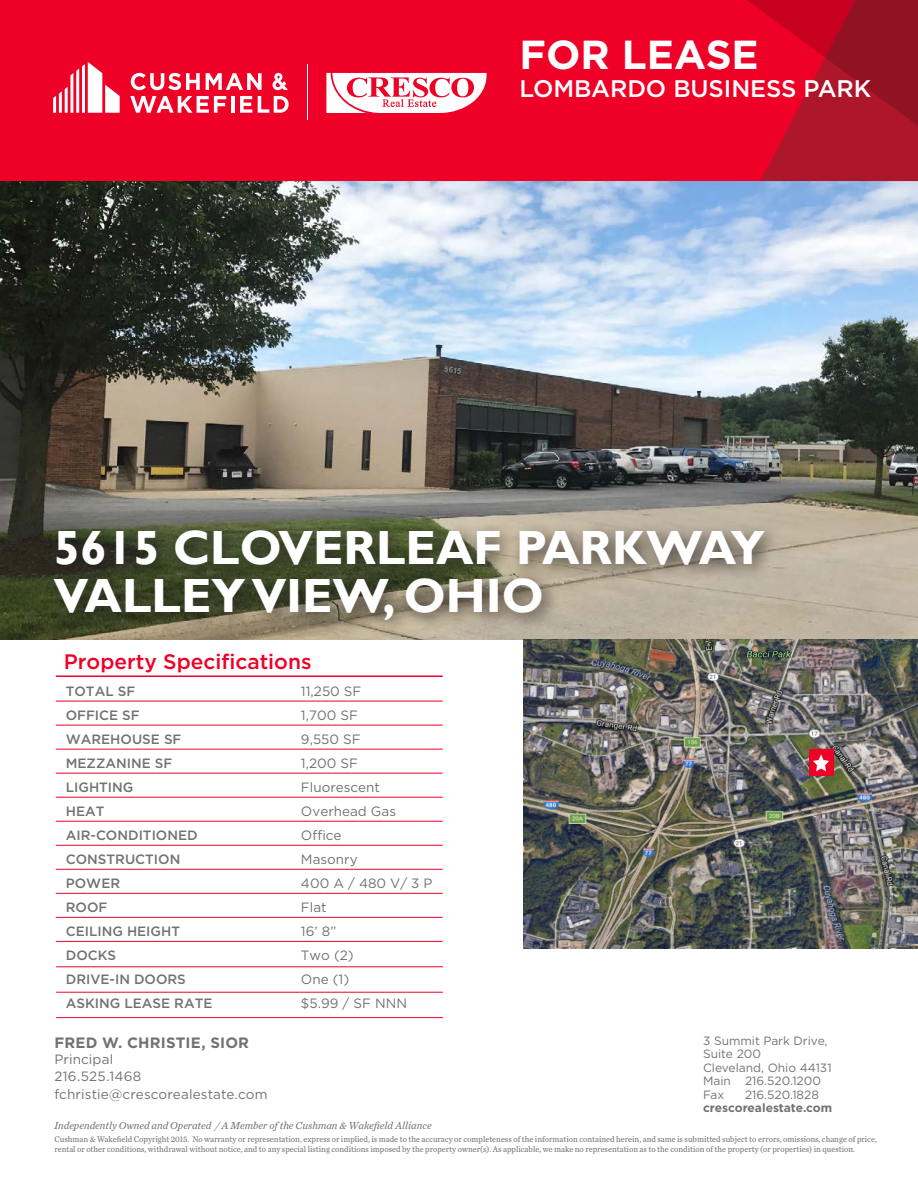
<style>
.page{position:relative;width:918px;height:1188px;background:#fff}
.page>*{position:absolute;margin:0;border:0;box-sizing:border-box;transform-origin:0 0}
.t1{font:700 48px "Gill Sansfor CW";color:#fff}
.t2{font:700 40.5px "Gotham";color:#fff}
.t3{font:500 24px "Gotham";letter-spacing:-.005em;color:#fff}
.t4{font:500 21px "Gotham";color:#ef0027}
.t5{font:700 15px "Gotham";letter-spacing:.01em;color:#717271}
.t6{font:13.5px/16.5px "Gotham";color:#717271}
.t7{font:500 13.5px/24px "Gotham";color:#717271}
.t8{font:12px/13.5px "Gotham";color:#717271}
.t9{font:700 12px "Gotham";color:#717271}
.t10{font:italic 10.5px "Chronicle Text G2";color:#717271}
.t11{font:8.7px/10.4px "Chronicle Text G2";color:#717271;scale:.95 1}
</style>
<div class="page">
<img style="left:0;top:181px;width:918px;height:458px">
<img style="left:524px;top:639px;width:393px;height:309px">
<div style="left:809px;top:750px;width:24px;height:26px;background:#ef0027"></div>
<svg style="left:813px;top:754px;width:16px;height:17px"></svg>
<hr style="left:56px;top:675px;width:387px;height:2px;background:#ef0027">
<hr style="left:56px;top:701px;width:387px;height:1px;background:#ef0027">
<hr style="left:56px;top:725px;width:387px;height:1px;background:#ef0027">
<hr style="left:56px;top:749px;width:387px;height:1px;background:#ef0027">
<hr style="left:56px;top:773px;width:387px;height:1px;background:#ef0027">
<hr style="left:56px;top:797px;width:387px;height:1px;background:#ef0027">
<hr style="left:56px;top:821px;width:387px;height:1px;background:#ef0027">
<hr style="left:56px;top:845px;width:387px;height:1px;background:#ef0027">
<hr style="left:56px;top:869px;width:387px;height:1px;background:#ef0027">
<hr style="left:56px;top:893px;width:387px;height:1px;background:#ef0027">
<hr style="left:56px;top:917px;width:387px;height:1px;background:#ef0027">
<hr style="left:56px;top:941px;width:387px;height:1px;background:#ef0027">
<hr style="left:56px;top:966px;width:387px;height:1px;background:#ef0027">
<hr style="left:56px;top:992px;width:387px;height:1px;background:#ef0027">
<hr style="left:56px;top:1017px;width:387px;height:1px;background:#ef0027">
<div style="left:0;top:0;width:918px;height:181px;background:#ef0027"></div>
<svg style="left:747px;top:0;width:171px;height:181px"></svg>
<hr style="left:307px;top:64px;width:1px;height:56px;background:#fff">
<svg style="left:53px;top:62px;width:67px;height:51px"></svg>
<hr style="left:231px;top:96px;width:4px;height:17px;background:#fff">
<svg style="left:240px;top:96px;width:12px;height:17px"></svg>
<svg style="left:258px;top:96px;width:31px;height:17px"></svg>
<svg style="left:131px;top:73px;width:69px;height:17px"></svg>
<svg style="left:206px;top:73px;width:56px;height:17px"></svg>
<svg style="left:130px;top:96px;width:96px;height:17px"></svg>
<svg style="left:272px;top:73px;width:16px;height:17px"></svg>
<svg style="left:326px;top:73px;width:161px;height:40px"></svg>
<div style="left:45px;top:521px;width:738px;height:117px;background:#231f20;opacity:.75"></div>
<h2 class="t2" style="left:519px;top:28px;width:241px">FOR LEASE</h2>
<h3 class="t3" style="left:519px;top:72px;width:353px">LOMBARDO BUSINESS PARK</h3>
<p class="t1" style="left:54px;top:515px;width:713px">5615 CLOVERLEAF PARKWAY</p>
<p class="t1" style="left:54px;top:563px;width:492px">VALLEY VIEW, OHIO</p>
<p class="t4" style="left:64px;top:648px;width:249px">Property Specifications</p>
<p class="t7" style="left:66px;top:679px;width:71px">TOTAL SF</p>
<p class="t7" style="left:66px;top:703px;width:76px">OFFICE SF</p>
<p class="t7" style="left:66px;top:727px;width:117px">WAREHOUSE SF</p>
<p class="t7" style="left:66px;top:751px;width:108px">MEZZANINE SF</p>
<p class="t7" style="left:66px;top:775px;width:69px">LIGHTING</p>
<p class="t7" style="left:66px;top:799px;width:40px">HEAT</p>
<p class="t7" style="left:66px;top:823px;width:133px">AIR-CONDITIONED</p>
<p class="t7" style="left:66px;top:847px;width:116px">CONSTRUCTION</p>
<p class="t7" style="left:66px;top:871px;width:56px">POWER</p>
<p class="t7" style="left:66px;top:895px;width:43px">ROOF</p>
<p class="t7" style="left:66px;top:919px;width:116px">CEILING HEIGHT<br>DOCKS</p>
<p class="t7" style="left:66px;top:967px;width:148px">DRIVE-IN DOORS<br>ASKING LEASE RATE</p>
<h3 class="t5" style="left:54px;top:1033px;width:196px">FRED W. CHRISTIE, SIOR</h3>
<h3 class="t6" style="left:54px;top:1051px;width:89px">Principal<br>216.525.1468</h3>
<h3 class="t6" style="left:54px;top:1086px;width:215px">fchristie@crescorealestate.com</h3>
<p class="t6" style="left:301px;top:682px;width:62px">11,250 SF</p>
<p class="t6" style="left:301px;top:706px;width:59px">1,700 SF</p>
<p class="t6" style="left:301px;top:730px;width:61px">9,550 SF</p>
<p class="t6" style="left:301px;top:754px;width:59px">1,200 SF</p>
<p class="t6" style="left:301px;top:778px;width:81px">Fluorescent</p>
<p class="t6" style="left:301px;top:802px;width:97px">Overhead Gas</p>
<p class="t6" style="left:301px;top:826px;width:42px">Office</p>
<p class="t6" style="left:301px;top:850px;width:58px">Masonry</p>
<p class="t6" style="left:301px;top:874px;width:133px">400 A / 480 V/ 3 P</p>
<p class="t6" style="left:301px;top:898px;width:27px">Flat</p>
<p class="t6" style="left:301px;top:923px;width:37px">16’ 8”</p>
<p class="t6" style="left:301px;top:947px;width:54px">Two (2)</p>
<p class="t6" style="left:301px;top:971px;width:50px">One (1)</p>
<p class="t6" style="left:301px;top:995px;width:108px">$5.99 / SF NNN</p>
<p class="t10" style="left:54px;top:1117px;width:379px">Independently Owned and Operated / A Member of the Cushman &amp; Wakefield Alliance</p>
<h3 class="t8" style="left:703px;top:1034px;width:130px">3 Summit Park Drive,<br>Suite 200<br>Cleveland, Ohio 44131<br>Main 216.520.1200<br>Fax</h3>
<h3 class="t8" style="left:745px;top:1088px;width:75px">216.520.1828</h3>
<h3 class="t9" style="left:703px;top:1100px;width:131px">crescorealestate.com</h3>
<p class="t11" style="left:54px;top:1133px;width:867px">Cushman &amp; Wakefield Copyright 2015. No warranty or representation, express or implied, is made to the accuracy or completeness of the information contained herein, and same is submitted subject to errors, omissions, change of price, rental or other conditions, withdrawal without notice, and to any special listing conditions imposed by the property owner(s). As applicable, we make no representation as to the condition of the property (or properties) in question.</p>
</div>
